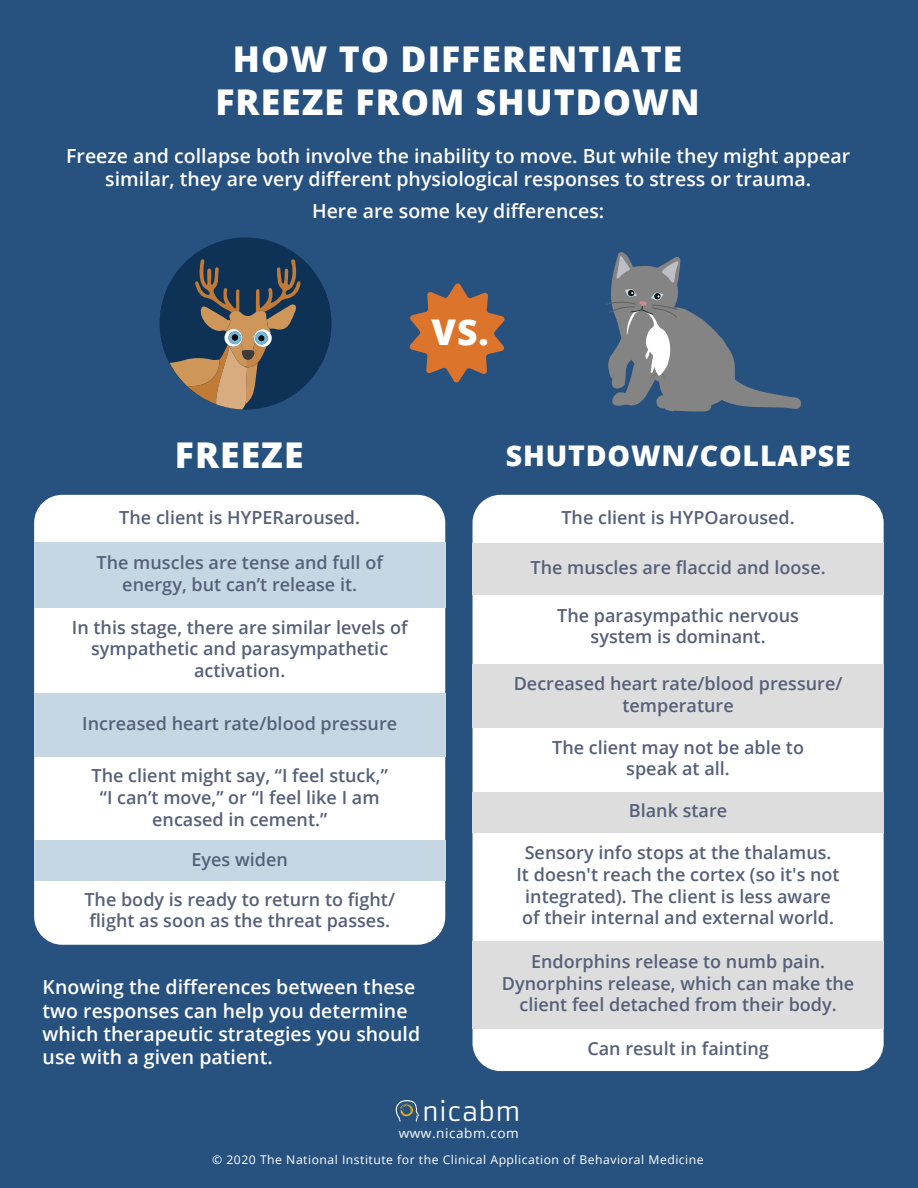
<style>
.page{position:relative;width:918px;height:1188px;background:#275280}
.page>*{position:absolute;margin:0;border:0;box-sizing:border-box;transform-origin:0 0}
.t1{font:800 35.55px/42.6px "Open Sans";letter-spacing:.03em;color:#fff;text-align:center}
.t2{font:800 28.5px "Open Sans";letter-spacing:.03em;color:#fff}
.t3{font:25.2px "Armata";color:#fff}
.t4{font:600 19.5px/23.4px "Open Sans";color:#fff;text-align:center}
.t5{font:600 18px/21.6px "Open Sans";color:#56607a;text-align:center}
.t6{font:13.35px "Open Sans";letter-spacing:.04em;color:#fff}
.t7{font:12px "Open Sans";letter-spacing:.04em;color:#fff}
</style>
<div class="page">
<svg style="left:409px;top:283px;width:96px;height:100px"></svg>
<svg style="left:606px;top:252px;width:195px;height:160px"></svg>
<div style="left:34px;top:495px;width:411px;height:450px;background:#fff;border-radius:28px"></div>
<div style="left:34px;top:543px;width:411px;height:65px;background:#c6d7e4"></div>
<div style="left:34px;top:693px;width:411px;height:63px;background:#c6d7e4"></div>
<div style="left:34px;top:840px;width:411px;height:41px;background:#c6d7e4"></div>
<div style="left:473px;top:495px;width:411px;height:576px;background:#fff;border-radius:28px"></div>
<div style="left:473px;top:941px;width:411px;height:88px;background:#ddd"></div>
<div style="left:473px;top:792px;width:411px;height:41px;background:#ddd"></div>
<div style="left:473px;top:543px;width:411px;height:52px;background:#ddd"></div>
<div style="left:473px;top:665px;width:411px;height:63px;background:#ddd"></div>
<div style="left:160px;top:238px;width:171px;height:171px;background:#0e3255;border-radius:50%"></div>
<svg style="left:170px;top:259px;width:131px;height:150px"></svg>
<svg style="left:396px;top:1100px;width:23px;height:22px"></svg>
<h1 class="t1" style="left:215px;top:36px;width:486px">HOW TO DIFFERENTIATE<br>FREEZE FROM SHUTDOWN</h1>
<p class="t4" style="left:66px;top:144px;width:785px">Freeze and collapse both involve the inability to move. But while they might appear similar, they are very different physiological responses to stress or trauma.</p>
<p class="t4" style="left:312px;top:199px;width:294px">Here are some key differences:</p>
<h1 class="t1" style="left:431px;top:309px;width:59px">VS.</h1>
<h1 class="t1" style="left:175px;top:432px;width:130px">FREEZE</h1>
<p class="t5" style="left:119px;top:506px;width:242px">The client is HYPERaroused.</p>
<p class="t5" style="left:97px;top:551px;width:288px">The muscles are tense and full of energy, but can’t release it.</p>
<p class="t5" style="left:72px;top:616px;width:337px">In this stage, there are similar levels of sympathetic and parasympathetic activation.</p>
<p class="t5" style="left:82px;top:713px;width:317px">Increased heart rate/blood pressure</p>
<p class="t5" style="left:92px;top:765px;width:298px">The client might say, “I feel stuck,” “I can’t move,” or “I feel like I am encased in cement.”</p>
<p class="t5" style="left:191px;top:848px;width:98px">Eyes widen</p>
<p class="t5" style="left:84px;top:888px;width:312px;text-align:left">The body is ready to return to fight/ flight as soon as the threat passes.</p>
<p class="t4" style="left:43px;top:975px;width:379px;text-align:left">Knowing the differences between these two responses can help you determine which therapeutic strategies you should use with a given patient.</p>
<h2 class="t2" style="left:506px;top:434px;width:347px">SHUTDOWN/COLLAPSE</h2>
<p class="t5" style="left:561px;top:507px;width:235px">The client is HYPOaroused.</p>
<p class="t5" style="left:530px;top:556px;width:297px">The muscles are flaccid and loose.</p>
<p class="t5" style="left:557px;top:604px;width:243px">The parasympathic nervous system is dominant.</p>
<p class="t5" style="left:514px;top:673px;width:330px">Decreased heart rate/blood pressure/ temperature</p>
<p class="t5" style="left:552px;top:736px;width:253px">The client may not be able to speak at all.</p>
<p class="t5" style="left:629px;top:799px;width:100px">Blank stare</p>
<p class="t5" style="left:516px;top:842px;width:325px">Sensory info stops at the thalamus.<br>It doesn't reach the cortex (so it's not integrated). The client is less aware of their internal and external world.</p>
<p class="t5" style="left:502px;top:950px;width:354px">Endorphins release to numb pain.<br>Dynorphins release, which can make the client feel detached from their body.</p>
<p class="t5" style="left:587px;top:1037px;width:183px">Can result in fainting</p>
<h3 class="t3" style="left:422px;top:1096px;width:100px">nicabm</h3>
<p class="t6" style="left:399px;top:1124px;width:122px">www.nicabm.com</p>
<p class="t7" style="left:212px;top:1152px;width:493px">© 2020 The National Institute for the Clinical Application of Behavioral Medicine</p>
</div>
